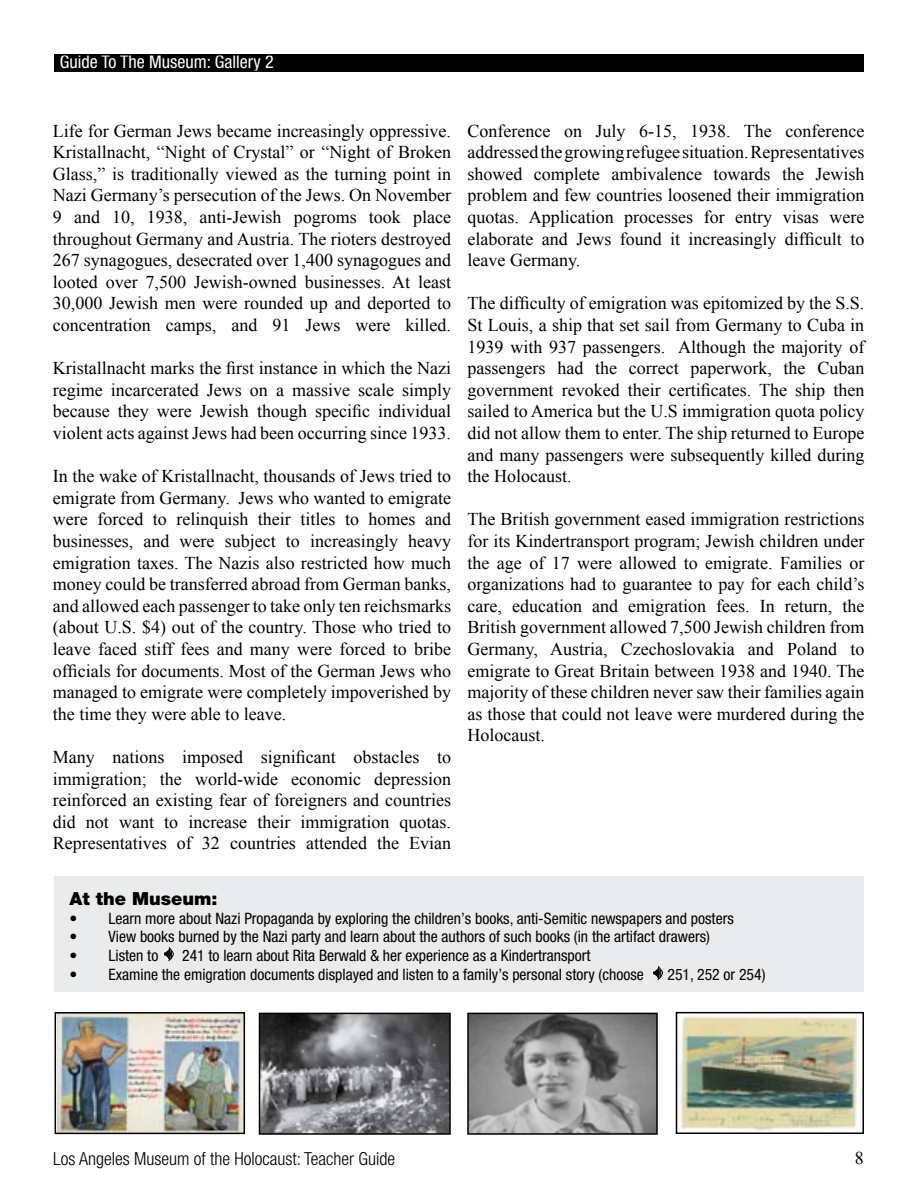
<style>
.page{position:relative;width:918px;height:1188px;background:#fff}
.page>*{position:absolute;margin:0;border:0;box-sizing:border-box;transform-origin:0 0}
.t1{font:18px/21.6px "Times New Roman";color:#000;text-align:justify}
.t2{font:300 condensed 18px "Helvetica Neue LT Pro";color:#000}
.t3{font:condensed 18px "Helvetica Neue LT Pro";color:#fff}
.t4{font:900 18px "Helvetica Neue LT Pro";color:#000}
.t5{font:condensed 15.75px "Helvetica Neue LT Pro";color:#000}
</style>
<div class="page">
<img style="left:58px;top:1015px;width:184px;height:116px">
<div style="left:55px;top:1012px;width:190px;height:122px;border:2px solid #000"></div>
<img style="left:262px;top:1016px;width:186px;height:116px">
<div style="left:259px;top:1013px;width:192px;height:122px;border:2px solid #000"></div>
<img style="left:470px;top:1016px;width:185px;height:116px">
<div style="left:467px;top:1013px;width:191px;height:122px;border:2px solid #000"></div>
<div style="left:55px;top:55px;width:808px;height:16px;background:#000"></div>
<div style="left:54px;top:54px;width:810px;height:18px;border:2px solid #000"></div>
<div style="left:55px;top:877px;width:809px;height:115px;background:#eaebec"></div>
<svg style="left:163px;top:947px;width:11px;height:14px"></svg>
<svg style="left:652px;top:966px;width:11px;height:14px"></svg>
<img style="left:679px;top:1015px;width:182px;height:116px">
<div style="left:676px;top:1012px;width:188px;height:122px;border:2px solid #000"></div>
<p class="t3" style="left:60px;top:51px;width:215px">Guide To The Museum: Gallery 2</p>
<p class="t1" style="left:53px;top:120px;width:400px">Life for German Jews became increasingly oppressive.<br>Kristallnacht, “Night of Crystal” or “Night of Broken Glass,” is traditionally viewed as the turning point in Nazi Germany’s persecution of the Jews. On November 9 and 10, 1938, anti-Jewish pogroms took place throughout Germany and Austria. The rioters destroyed 267 synagogues, desecrated over 1,400 synagogues and looted over 7,500 Jewish-owned businesses. At least 30,000 Jewish men were rounded up and deported to concentration camps, and 91 Jews were killed.</p>
<p class="t1" style="left:53px;top:357px;width:400px">Kristallnacht marks the first instance in which the Nazi regime incarcerated Jews on a massive scale simply because they were Jewish though specific individual violent acts against Jews had been occurring since 1933.</p>
<p class="t1" style="left:53px;top:465px;width:400px">In the wake of Kristallnacht, thousands of Jews tried to emigrate from Germany. Jews who wanted to emigrate were forced to relinquish their titles to homes and businesses, and were subject to increasingly heavy emigration taxes. The Nazis also restricted how much money could be transferred abroad from German banks, and allowed each passenger to take only ten reichsmarks (about U.S. $4) out of the country. Those who tried to leave faced stiff fees and many were forced to bribe officials for documents. Most of the German Jews who managed to emigrate were completely impoverished by the time they were able to leave.</p>
<p class="t1" style="left:53px;top:746px;width:400px">Many nations imposed significant obstacles to immigration; the world-wide economic depression reinforced an existing fear of foreigners and countries did not want to increase their immigration quotas.<br>Representatives of 32 countries attended the Evian</p>
<p class="t1" style="left:468px;top:120px;width:398px">Conference on July 6-15, 1938. The conference addressed the growing refugee situation. Representatives showed complete ambivalence towards the Jewish problem and few countries loosened their immigration quotas. Application processes for entry visas were elaborate and Jews found it increasingly difficult to leave Germany.</p>
<p class="t1" style="left:468px;top:292px;width:398px">The difficulty of emigration was epitomized by the S.S.<br>St Louis, a ship that set sail from Germany to Cuba in 1939 with 937 passengers. Although the majority of passengers had the correct paperwork, the Cuban government revoked their certificates. The ship then sailed to America but the U.S immigration quota policy did not allow them to enter. The ship returned to Europe and many passengers were subsequently killed during the Holocaust.</p>
<p class="t1" style="left:468px;top:508px;width:398px">The British government eased immigration restrictions for its Kindertransport program; Jewish children under the age of 17 were allowed to emigrate. Families or organizations had to guarantee to pay for each child’s care, education and emigration fees. In return, the British government allowed 7,500 Jewish children from Germany, Austria, Czechoslovakia and Poland to emigrate to Great Britain between 1938 and 1940. The majority of these children never saw their families again as those that could not leave were murdered during the Holocaust.</p>
<p class="t4" style="left:70px;top:887px;width:150px">At the Museum:</p>
<p class="t5" style="left:70px;top:909px;width:666px">• Learn more about Nazi Propaganda by exploring the children’s books, anti-Semitic newspapers and posters</p>
<p class="t5" style="left:70px;top:928px;width:642px">• View books burned by the Nazi party and learn about the authors of such books (in the artifact drawers)</p>
<p class="t5" style="left:70px;top:946px;width:90px">• Listen to</p>
<p class="t5" style="left:182px;top:946px;width:410px">241 to learn about Rita Berwald &amp; her experience as a Kindertransport</p>
<p class="t5" style="left:70px;top:965px;width:576px">• Examine the emigration documents displayed and listen to a family’s personal story (choose</p>
<p class="t5" style="left:667px;top:965px;width:100px">251, 252 or 254)</p>
<p class="t2" style="left:53px;top:1148px;width:343px">Los Angeles Museum of the Holocaust: Teacher Guide</p>
<p class="t1" style="left:855px;top:1147px;width:10px">8</p>
</div>
